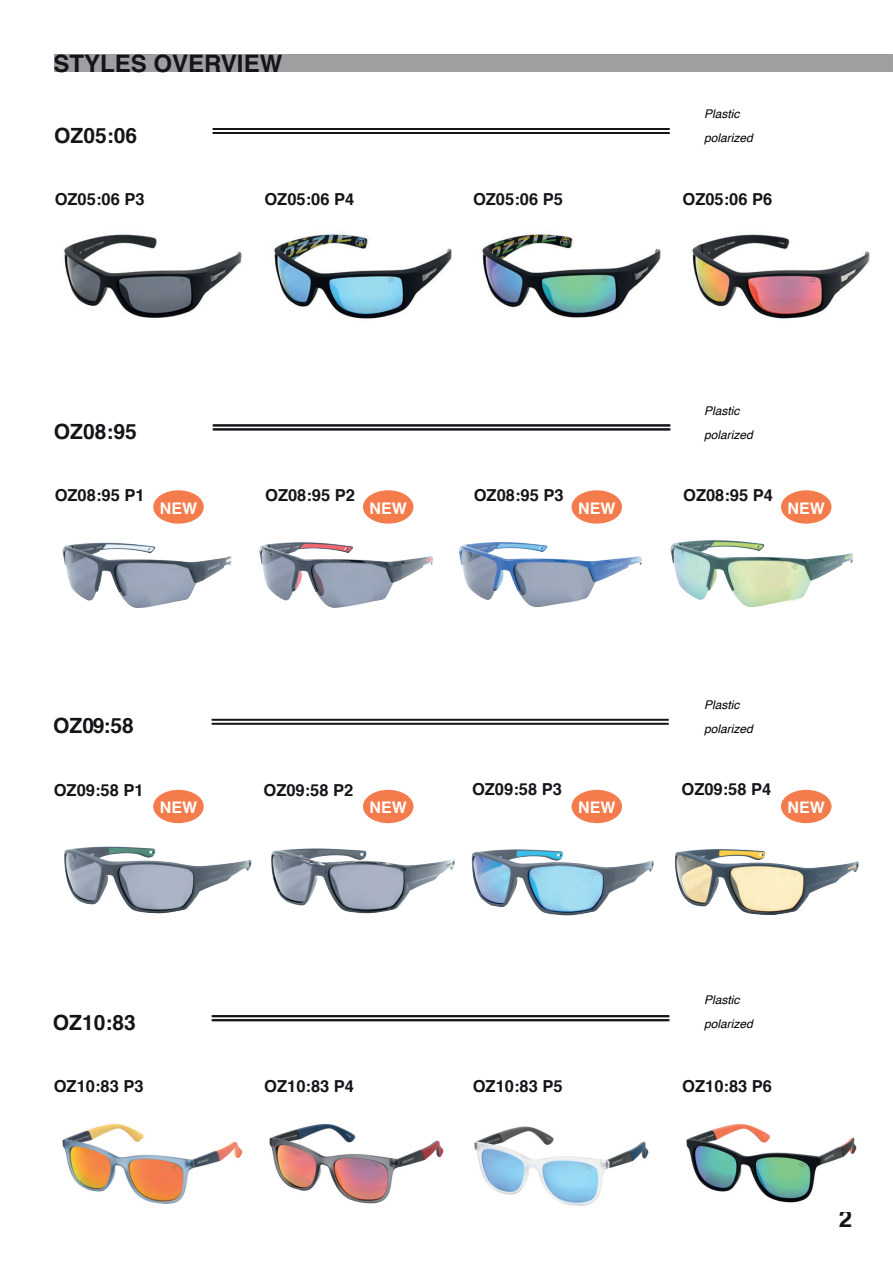
<style>
.page{position:relative;width:893px;height:1263px;background:#fff}
.page>*{position:absolute;margin:0;border:0;box-sizing:border-box;transform-origin:0 0}
.t1{font:700 24px "Helvetica";color:#161419}
.t2{font:700 21px "Helvetica";color:#161419}
.t3{font:700 16.5px "Helvetica";color:#161419}
.t4{font:700 16.05px "Helvetica";color:#fff}
.t5{font:italic 12px/24px "Helvetica";color:#000}
</style>
<div class="page">
<div style="left:54px;top:54px;width:839px;height:18px;background:#9f9fa1"></div>
<img style="left:64px;top:234px;width:178px;height:84px">
<img style="left:274px;top:233px;width:178px;height:86px">
<img style="left:482px;top:233px;width:179px;height:85px">
<img style="left:692px;top:234px;width:178px;height:85px">
<hr style="left:213px;top:128px;width:457px;height:2px;background:#161419">
<hr style="left:213px;top:132px;width:457px;height:2px;background:#161419">
<hr style="left:213px;top:424px;width:457px;height:2px;background:#161419">
<hr style="left:213px;top:428px;width:457px;height:2px;background:#161419">
<hr style="left:212px;top:719px;width:457px;height:2px;background:#161419">
<hr style="left:212px;top:723px;width:457px;height:2px;background:#161419">
<hr style="left:212px;top:1015px;width:457px;height:2px;background:#161419">
<hr style="left:212px;top:1019px;width:457px;height:2px;background:#161419">
<img style="left:675px;top:849px;width:184px;height:66px">
<img style="left:271px;top:848px;width:184px;height:66px">
<img style="left:670px;top:540px;width:183px;height:67px">
<img style="left:259px;top:522px;width:175px;height:86px">
<img style="left:459px;top:522px;width:183px;height:85px">
<img style="left:62px;top:542px;width:170px;height:66px">
<img style="left:64px;top:821px;width:188px;height:93px">
<img style="left:471px;top:849px;width:183px;height:67px">
<img style="left:62px;top:1123px;width:181px;height:81px">
<img style="left:269px;top:1123px;width:175px;height:81px">
<img style="left:474px;top:1126px;width:175px;height:80px">
<img style="left:686px;top:1124px;width:171px;height:79px">
<div style="left:153px;top:490px;width:51px;height:34px;background:#f47b4c;border-radius:50%"></div>
<div style="left:363px;top:490px;width:50px;height:34px;background:#f47b4c;border-radius:50%"></div>
<div style="left:572px;top:490px;width:50px;height:34px;background:#f47b4c;border-radius:50%"></div>
<div style="left:781px;top:490px;width:50px;height:34px;background:#f47b4c;border-radius:50%"></div>
<div style="left:153px;top:790px;width:51px;height:33px;background:#f47b4c;border-radius:50%"></div>
<div style="left:363px;top:790px;width:50px;height:33px;background:#f47b4c;border-radius:50%"></div>
<div style="left:572px;top:790px;width:50px;height:33px;background:#f47b4c;border-radius:50%"></div>
<div style="left:781px;top:790px;width:50px;height:33px;background:#f47b4c;border-radius:50%"></div>
<h1 class="t1" style="left:53px;top:44px;width:230px">STYLES OVERVIEW</h1>
<p class="t2" style="left:54px;top:118px;width:84px">OZ05:06</p>
<p class="t5" style="left:704px;top:102px;width:50px">Plastic polarized</p>
<p class="t3" style="left:55px;top:186px;width:91px">OZ05:06 P3</p>
<p class="t3" style="left:264px;top:186px;width:91px">OZ05:06 P4</p>
<p class="t3" style="left:473px;top:185px;width:91px">OZ05:06 P5</p>
<p class="t3" style="left:682px;top:185px;width:91px">OZ05:06 P6</p>
<p class="t2" style="left:54px;top:415px;width:84px">OZ08:95</p>
<p class="t5" style="left:704px;top:399px;width:50px">Plastic polarized</p>
<p class="t3" style="left:55px;top:482px;width:91px">OZ08:95 P1</p>
<p class="t3" style="left:265px;top:482px;width:91px">OZ08:95 P2</p>
<p class="t3" style="left:474px;top:482px;width:91px">OZ08:95 P3</p>
<p class="t3" style="left:683px;top:482px;width:91px">OZ08:95 P4</p>
<p class="t4" style="left:160px;top:495px;width:39px">NEW</p>
<p class="t4" style="left:370px;top:495px;width:39px">NEW</p>
<p class="t4" style="left:578px;top:495px;width:39px">NEW</p>
<p class="t4" style="left:788px;top:495px;width:39px">NEW</p>
<p class="t2" style="left:53px;top:709px;width:82px">OZ09:58</p>
<p class="t5" style="left:704px;top:692px;width:50px">Plastic polarized</p>
<p class="t3" style="left:54px;top:777px;width:91px">OZ09:58 P1</p>
<p class="t3" style="left:263px;top:777px;width:91px">OZ09:58 P2</p>
<p class="t3" style="left:472px;top:776px;width:91px">OZ09:58 P3</p>
<p class="t3" style="left:681px;top:776px;width:91px">OZ09:58 P4</p>
<p class="t4" style="left:160px;top:794px;width:39px">NEW</p>
<p class="t4" style="left:370px;top:794px;width:39px">NEW</p>
<p class="t4" style="left:578px;top:794px;width:39px">NEW</p>
<p class="t4" style="left:788px;top:794px;width:39px">NEW</p>
<p class="t2" style="left:53px;top:1005px;width:84px">OZ10:83</p>
<p class="t5" style="left:704px;top:988px;width:50px">Plastic polarized</p>
<p class="t3" style="left:54px;top:1073px;width:91px">OZ10:83 P3</p>
<p class="t3" style="left:264px;top:1073px;width:91px">OZ10:83 P4</p>
<p class="t3" style="left:473px;top:1073px;width:91px">OZ10:83 P5</p>
<p class="t3" style="left:682px;top:1073px;width:91px">OZ10:83 P6</p>
<h1 class="t1" style="left:839px;top:1199px;width:15px">2</h1>
</div>
